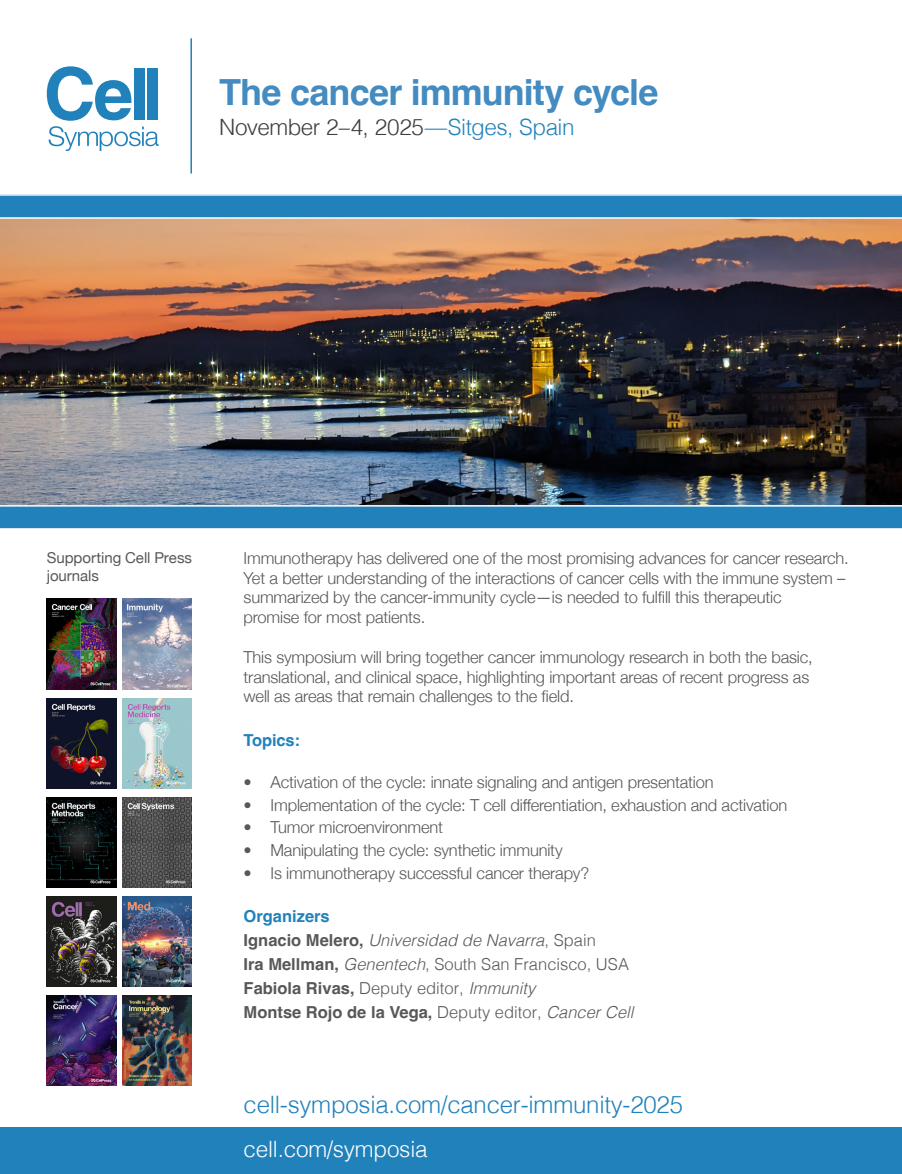
<style>
.page{position:relative;width:902px;height:1174px;background:#fff}
.page>*{position:absolute;margin:0;border:0;box-sizing:border-box;transform-origin:0 0}
.t1{font:700 36px "Helvetica";letter-spacing:-.025em;color:#438bc0}
.t2{font:300 24px "Helvetica";letter-spacing:-.01em;color:#2182bb}
.t3{font:300 22.5px "Helvetica";letter-spacing:-.025em;color:#3e3e3f}
.t4{font:300 22.5px "Helvetica";letter-spacing:-.01em;color:#fff}
.t5{font:300 16.5px/19.8px "Helvetica Neue";letter-spacing:-.01em;color:#57585a}
.t6{font:700 16.5px/24px "Helvetica";color:#57585a}
.t7{font:700 16.5px "Helvetica";color:#2182bb}
.t8{font:15px/18px "Helvetica Neue";letter-spacing:-.005em;color:#57585a}
.s1{color:#2182bb}
.s2{font-weight:300;font-style:italic}
.s3{font-weight:300}
</style>
<div class="page">
<img style="left:0;top:219px;width:901px;height:286px">
<svg style="left:0;top:505px;width:901px;height:24px;background:#368ec1"></svg>
<div style="left:0;top:1127px;width:901px;height:47px;background:#2182bb"></div>
<svg style="left:0;top:194px;width:901px;height:25px;background:#3d91c2"></svg>
<img style="left:47px;top:599px;width:69px;height:90px">
<img style="left:122px;top:698px;width:70px;height:90px">
<img style="left:47px;top:698px;width:69px;height:90px">
<img style="left:122px;top:797px;width:70px;height:90px">
<img style="left:47px;top:797px;width:69px;height:90px">
<img style="left:122px;top:896px;width:70px;height:90px">
<img style="left:47px;top:896px;width:69px;height:90px">
<img style="left:47px;top:995px;width:69px;height:90px">
<img style="left:122px;top:995px;width:70px;height:90px">
<svg style="left:47px;top:66px;width:112px;height:85px"></svg>
<hr style="left:190px;top:38px;width:2px;height:135px;background:#2182bb">
<img style="left:122px;top:599px;width:70px;height:90px">
<p class="t1" style="left:219px;top:70px;width:441px">The cancer immunity cycle</p>
<p class="t3" style="left:219px;top:108px;width:357px">November 2–4, 2025<span class="s1">—Sitges, Spain</span></p>
<p class="t8" style="left:47px;top:549px;width:147px">Supporting Cell Press journals</p>
<p class="t5" style="left:243px;top:546px;width:606px">Immunotherapy has delivered one of the most promising advances for cancer research.<br>Yet a better understanding of the interactions of cancer cells with the immune system – summarized by the cancer-immunity cycle—is needed to fulfill this therapeutic<br>promise for most patients.</p>
<p class="t5" style="left:243px;top:645px;width:570px">This symposium will bring together cancer immunology research in both the basic, translational, and clinical space, highlighting important areas of recent progress as well as areas that remain challenges to the field.</p>
<p class="t7" style="left:243px;top:730px;width:58px">Topics:</p>
<p class="t5" style="left:243px;top:771px;width:471px">• Activation of the cycle: innate signaling and antigen presentation</p>
<p class="t5" style="left:243px;top:794px;width:545px">• Implementation of the cycle: T cell differentiation, exhaustion and activation</p>
<p class="t5" style="left:243px;top:816px;width:201px">• Tumor microenvironment</p>
<p class="t5" style="left:243px;top:839px;width:320px">• Manipulating the cycle: synthetic immunity</p>
<p class="t5" style="left:243px;top:861px;width:347px">• Is immunotherapy successful cancer therapy?</p>
<p class="t7" style="left:243px;top:906px;width:88px">Organizers</p>
<p class="t6" style="left:243px;top:930px;width:391px">Ignacio Melero, <span class="s2">Universidad de Navarra</span><span class="s3">, Spain<br></span>Ira Mellman, <span class="s2">Genentech</span><span class="s3">, South San Francisco, USA </span>Fabiola Rivas, <span class="s3">Deputy editor,</span> <span class="s2">Immunity<br></span>Montse Rojo de la Vega, <span class="s3">Deputy editor,</span> <span class="s2">Cancer Cell</span></p>
<p class="t2" style="left:243px;top:1083px;width:441px">cell-symposia.com/cancer-immunity-2025</p>
<p class="t4" style="left:243px;top:1129px;width:185px">cell.com/symposia</p>
</div>
